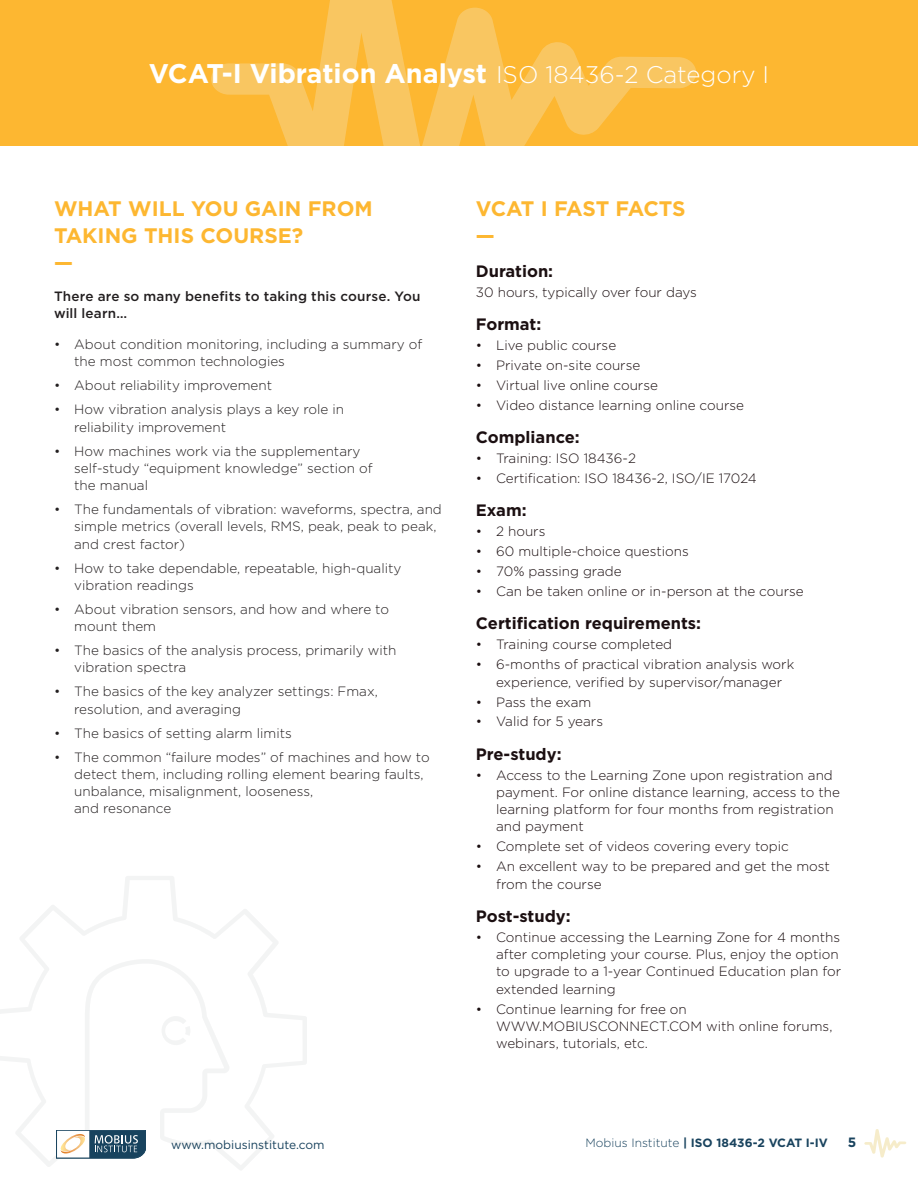
<style>
.page{position:relative;width:918px;height:1188px;background:#fff}
.page>*{position:absolute;margin:0;border:0;box-sizing:border-box;transform-origin:0 0}
.t1{font:700 27px "Gotham";color:#fff}
.t2{font:700 21px/27px "Gotham";color:#fdb731}
.t3{font:700 21px "Gotham";letter-spacing:-.03em;color:#fdb731}
.t4{font:700 16.5px "Gotham";color:#1b0f11}
.t5{font:300 13.5px/17.2px "Gotham";color:#1b0f11}
.t6{font:300 13.5px/17.2px "Gotham";color:#231f20}
.t7{font:500 13.5px/17.2px "Gotham";letter-spacing:.015em;color:#231f20}
.t8{font:700 13.5px "Gotham";color:#19435e}
.t9{font:700 12px "Gotham";color:#19435e}
.t10{font:12px "Gotham";color:#19435e}
.s1{font-weight:300;font-size:24px}
.s2{font-weight:300}
</style>
<div class="page">
<svg style="left:864px;top:1129px;width:42px;height:29px"></svg>
<div style="left:0;top:0;width:918px;height:147px;background:#fdb731"></div>
<svg style="left:211px;top:0;width:485px;height:147px"></svg>
<svg style="left:0;top:876px;width:307px;height:294px"></svg>
<svg style="left:162px;top:1016px;width:28px;height:29px"></svg>
<svg style="left:56px;top:1130px;width:90px;height:28px"></svg>
<p class="t1" style="left:149px;top:56px;width:622px">VCAT-I Vibration Analyst <span class="s1">ISO 18436-2 Category I</span></p>
<p class="t2" style="left:54px;top:195px;width:320px">WHAT WILL YOU GAIN FROM<br>TAKING THIS COURSE?</p>
<p class="t2" style="left:54px;top:249px;width:20px">—</p>
<p class="t7" style="left:54px;top:288px;width:368px">There are so many benefits to taking this course. You will learn…</p>
<p class="t6" style="left:74px;top:335px;width:350px;text-indent:-20px">• About condition monitoring, including a summary of the most common technologies</p>
<p class="t6" style="left:54px;top:377px;width:220px">• About reliability improvement</p>
<p class="t6" style="left:74px;top:401px;width:271px;text-indent:-20px">• How vibration analysis plays a key role in reliability improvement</p>
<p class="t6" style="left:74px;top:442px;width:300px;text-indent:-20px">• How machines work via the supplementary self-study “equipment knowledge” section of the manual</p>
<p class="t6" style="left:74px;top:500px;width:369px;text-indent:-20px">• The fundamentals of vibration: waveforms, spectra, and simple metrics (overall levels, RMS, peak, peak to peak, and crest factor)</p>
<p class="t6" style="left:74px;top:559px;width:329px;text-indent:-20px">• How to take dependable, repeatable, high-quality vibration readings</p>
<p class="t6" style="left:74px;top:600px;width:316px;text-indent:-20px">• About vibration sensors, and how and where to mount them</p>
<p class="t6" style="left:74px;top:641px;width:324px;text-indent:-20px">• The basics of the analysis process, primarily with vibration spectra</p>
<p class="t6" style="left:74px;top:683px;width:305px;text-indent:-20px">• The basics of the key analyzer settings: Fmax, resolution, and averaging</p>
<p class="t6" style="left:54px;top:724px;width:239px">• The basics of setting alarm limits</p>
<p class="t6" style="left:74px;top:748px;width:357px;text-indent:-20px">• The common “failure modes” of machines and how to detect them, including rolling element bearing faults, unbalance, misalignment, looseness,<br>and resonance</p>
<p class="t3" style="left:476px;top:195px;width:211px">VCAT I FAST FACTS</p>
<p class="t2" style="left:476px;top:222px;width:20px">—</p>
<p class="t4" style="left:476px;top:260px;width:79px">Duration:</p>
<p class="t5" style="left:476px;top:283px;width:223px">30 hours, typically over four days</p>
<p class="t4" style="left:476px;top:313px;width:67px">Format:</p>
<p class="t5" style="left:476px;top:336px;width:142px">• Live public course</p>
<p class="t5" style="left:476px;top:356px;width:166px">• Private on-site course</p>
<p class="t5" style="left:476px;top:376px;width:184px">• Virtual live online course</p>
<p class="t5" style="left:476px;top:396px;width:270px">• Video distance learning online course</p>
<p class="t4" style="left:476px;top:426px;width:105px">Compliance:</p>
<p class="t5" style="left:476px;top:449px;width:162px">• Training: ISO 18436-2</p>
<p class="t5" style="left:476px;top:469px;width:283px">• Certification: ISO 18436-2, ISO/IE 17024</p>
<p class="t4" style="left:476px;top:500px;width:52px">Exam:</p>
<p class="t5" style="left:476px;top:523px;width:71px">• 2 hours</p>
<p class="t5" style="left:476px;top:542px;width:214px">• 60 multiple-choice questions</p>
<p class="t5" style="left:476px;top:562px;width:147px">• 70% passing grade</p>
<p class="t5" style="left:476px;top:582px;width:329px">• Can be taken online or in-person at the course</p>
<p class="t4" style="left:476px;top:613px;width:227px">Certification requirements:</p>
<p class="t5" style="left:476px;top:636px;width:198px">• Training course completed</p>
<p class="t5" style="left:496px;top:656px;width:300px;text-indent:-20px">• 6-months of practical vibration analysis work experience, verified by supervisor/manager</p>
<p class="t5" style="left:476px;top:693px;width:117px">• Pass the exam</p>
<p class="t5" style="left:476px;top:713px;width:129px">• Valid for 5 years</p>
<p class="t4" style="left:476px;top:743px;width:87px">Pre-study:</p>
<p class="t5" style="left:496px;top:766px;width:345px;text-indent:-20px">• Access to the Learning Zone upon registration and payment. For online distance learning, access to the learning platform for four months from registration and payment</p>
<p class="t5" style="left:476px;top:838px;width:315px">• Complete set of videos covering every topic</p>
<p class="t5" style="left:496px;top:858px;width:335px;text-indent:-20px">• An excellent way to be prepared and get the most from the course</p>
<p class="t4" style="left:476px;top:905px;width:96px">Post-study:</p>
<p class="t5" style="left:496px;top:928px;width:347px;text-indent:-20px">• Continue accessing the Learning Zone for 4 months after completing your course. Plus, enjoy the option to upgrade to a 1-year Continued Education plan for extended learning</p>
<p class="t5" style="left:496px;top:1000px;width:338px;text-indent:-20px">• Continue learning for free on<br>WWW.MOBIUSCONNECT.COM with online forums, webinars, tutorials, etc.</p>
<p class="t10" style="left:171px;top:1137px;width:155px">www.mobiusinstitute.com</p>
<p class="t9" style="left:586px;top:1135px;width:244px"><span class="s2">Mobius Institute</span> | ISO 18436-2 VCAT I-IV</p>
<p class="t8" style="left:848px;top:1133px;width:10px">5</p>
</div>
